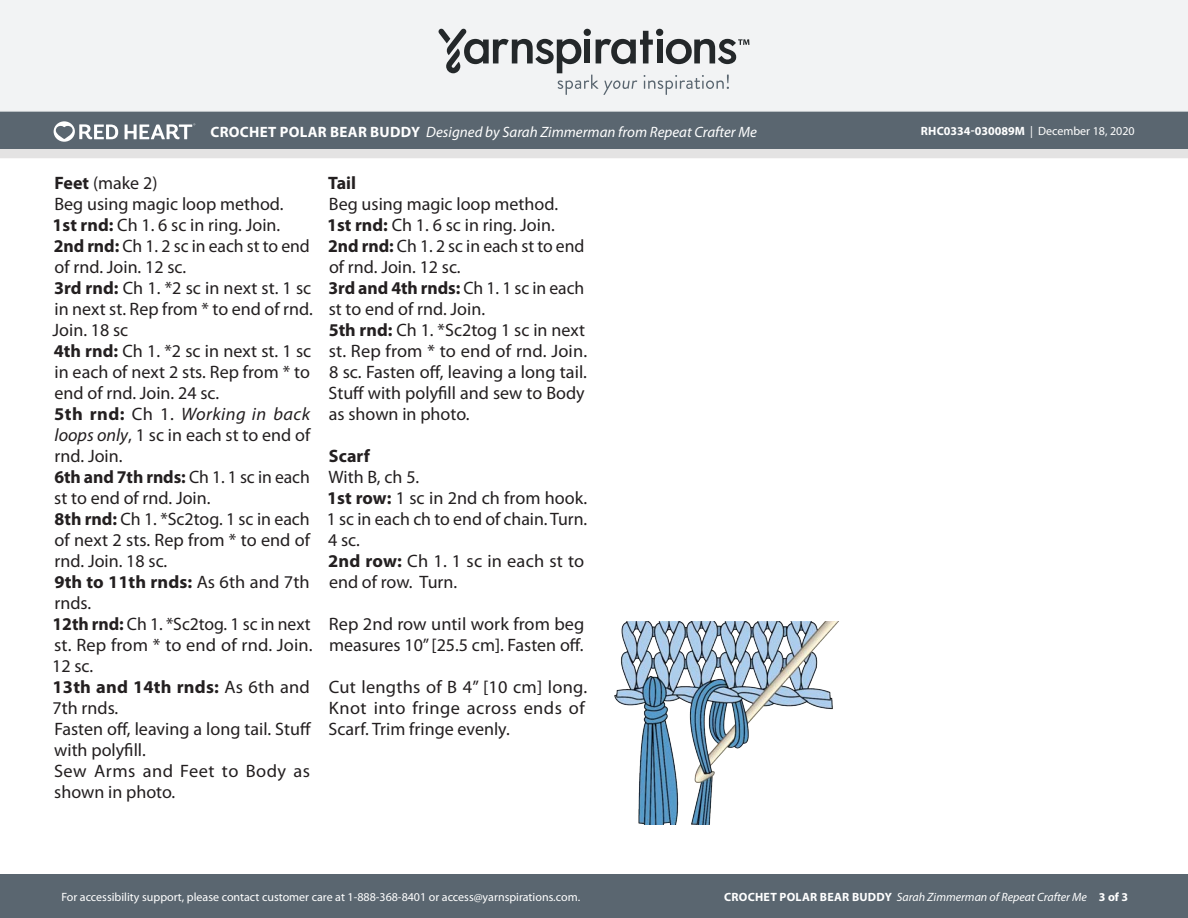
<style>
.page{position:relative;width:1188px;height:918px;background:#fff}
.page>*{position:absolute;margin:0;border:0;box-sizing:border-box;transform-origin:0 0}
.Body_-__Color_coded_4_sizes{font:18px/21px "Myriad Pro";color:#231f20}
.Body_-__Color_coded_4_sizes-2{font:700 18px/21px "Myriad Pro";letter-spacing:.01em;color:#231f20}
.Body_-__Color_coded_4_sizes-3{font:18px/21px "Myriad Pro";letter-spacing:.025em;color:#231f20}
.t1{font:italic 15px "Myriad Pro";color:#fff}
.t2{font:12px "Myriad Pro";color:#fff}
.t3{font:italic 12px "Myriad Pro";color:#fff}
.s1{font-weight:700;font-style:normal}
.s2{font-weight:700}
.s3{font-style:italic}
.s4{font-weight:400}
</style>
<div class="page">
<div style="left:0;top:875px;width:1188px;height:43px;background:#5a6670"></div>
<div style="left:0;top:149px;width:1188px;height:9px;background:#e4e3e3"></div>
<div style="left:0;top:111px;width:1188px;height:38px;background:#5a6670"></div>
<div style="left:0;top:0;width:1188px;height:112px;background:#f2f3f4"></div>
<svg style="left:438px;top:29px;width:311px;height:66px"></svg>
<svg style="left:54px;top:121px;width:64px;height:21px"></svg>
<svg style="left:125px;top:123px;width:70px;height:16px"></svg>
<img style="left:614px;top:621px;width:225px;height:204px">
<p class="t1" style="left:211px;top:123px;width:548px"><span class="s1">CROCHET POLAR BEAR BUDDY</span> Designed by Sarah Zimmerman from Repeat Crafter Me</p>
<p class="t2" style="left:921px;top:124px;width:215px"><span class="s2">RHC0334-030089M</span> | December 18, 2020</p>
<p class="Body_-__Color_coded_4_sizes" style="left:55px;top:173px;width:104px"><span class="s2">Feet</span> (make 2)</p>
<p class="Body_-__Color_coded_4_sizes" style="left:54px;top:194px;width:231px">Beg using magic loop method.</p>
<p class="Body_-__Color_coded_4_sizes" style="left:53px;top:215px;width:229px"><span class="s2">1st rnd:</span> Ch 1. 6 sc in ring. Join.</p>
<p class="Body_-__Color_coded_4_sizes" style="left:54px;top:236px;width:258px"><span class="s2">2nd rnd:</span> Ch 1. 2 sc in each st to end of rnd. Join. 12 sc.</p>
<p class="Body_-__Color_coded_4_sizes" style="left:53px;top:278px;width:262px;text-align:justify"><span class="s2">3rd rnd:</span> Ch 1. *2 sc in next st. 1 sc in next st. Rep from * to end of rnd.<br>Join. 18 sc</p>
<p class="Body_-__Color_coded_4_sizes" style="left:54px;top:341px;width:259px;text-align:justify"><span class="s2">4th rnd:</span> Ch 1. *2 sc in next st. 1 sc in each of next 2 sts. Rep from * to end of rnd. Join. 24 sc.</p>
<p class="Body_-__Color_coded_4_sizes" style="left:54px;top:404px;width:258px;text-align:justify"><span class="s2">5th rnd:</span> Ch 1. <span class="s3">Working in back loops only</span>, 1 sc in each st to end of rnd. Join.</p>
<p class="Body_-__Color_coded_4_sizes" style="left:54px;top:467px;width:257px"><span class="s2">6th and 7th rnds:</span> Ch 1. 1 sc in each st to end of rnd. Join.</p>
<p class="Body_-__Color_coded_4_sizes" style="left:55px;top:509px;width:257px;text-align:justify"><span class="s2">8th rnd:</span> Ch 1. *Sc2tog. 1 sc in each of next 2 sts. Rep from * to end of rnd. Join. 18 sc.</p>
<p class="Body_-__Color_coded_4_sizes" style="left:54px;top:572px;width:257px"><span class="s2">9th to 11th rnds:</span> As 6th and 7th rnds.</p>
<p class="Body_-__Color_coded_4_sizes" style="left:52px;top:614px;width:262px;text-align:justify"><span class="s2">12th rnd:</span> Ch 1. *Sc2tog. 1 sc in next st. Rep from * to end of rnd. Join.<br>12 sc.</p>
<p class="Body_-__Color_coded_4_sizes-2" style="left:53px;top:676px;width:259px">13th and 14th rnds: <span class="s4">As 6th and<br>7th rnds.</span></p>
<p class="Body_-__Color_coded_4_sizes" style="left:54px;top:719px;width:258px">Fasten off, leaving a long tail. Stuff with polyfill.</p>
<p class="Body_-__Color_coded_4_sizes-3" style="left:54px;top:761px;width:258px">Sew Arms and Feet to Body as shown in photo.</p>
<p class="Body_-__Color_coded_4_sizes-2" style="left:328px;top:172px;width:30px">Tail</p>
<p class="Body_-__Color_coded_4_sizes" style="left:329px;top:194px;width:231px">Beg using magic loop method.</p>
<p class="Body_-__Color_coded_4_sizes" style="left:327px;top:215px;width:229px"><span class="s2">1st rnd:</span> Ch 1. 6 sc in ring. Join.</p>
<p class="Body_-__Color_coded_4_sizes" style="left:328px;top:236px;width:258px"><span class="s2">2nd rnd:</span> Ch 1. 2 sc in each st to end of rnd. Join. 12 sc.</p>
<p class="Body_-__Color_coded_4_sizes" style="left:329px;top:278px;width:257px"><span class="s2">3rd and 4th rnds:</span> Ch 1. 1 sc in each st to end of rnd. Join.</p>
<p class="Body_-__Color_coded_4_sizes" style="left:329px;top:320px;width:260px"><span class="s2">5th rnd:</span> Ch 1. *Sc2tog 1 sc in next st. Rep from * to end of rnd. Join.<br>8 sc. Fasten off, leaving a long tail.<br>Stuff with polyfill and sew to Body as shown in photo.</p>
<p class="Body_-__Color_coded_4_sizes-2" style="left:329px;top:445px;width:43px">Scarf</p>
<p class="Body_-__Color_coded_4_sizes" style="left:329px;top:467px;width:92px">With B, ch 5.</p>
<p class="Body_-__Color_coded_4_sizes" style="left:327px;top:488px;width:262px;text-align:justify"><span class="s2">1st row:</span> 1 sc in 2nd ch from hook.<br>1 sc in each ch to end of chain. Turn.<br>4 sc.</p>
<p class="Body_-__Color_coded_4_sizes" style="left:328px;top:551px;width:258px"><span class="s2">2nd row:</span> Ch 1. 1 sc in each st to end of row. Turn.</p>
<p class="Body_-__Color_coded_4_sizes" style="left:329px;top:614px;width:257px">Rep 2nd row until work from beg measures 10” [25.5 cm]. Fasten off.</p>
<p class="Body_-__Color_coded_4_sizes" style="left:329px;top:677px;width:260px">Cut lengths of B 4” [10 cm] long.<br>Knot into fringe across ends of<br>Scarf. Trim fringe evenly.</p>
<p class="t2" style="left:61px;top:890px;width:520px">For accessibility support, please contact customer care at 1-888-368-8401 or access@yarnspirations.com.</p>
<p class="t3" style="left:724px;top:889px;width:405px"><span class="s1">CROCHET POLAR BEAR BUDDY</span> Sarah Zimmerman of Repeat Crafter Me <span class="s1">3 of 3</span></p>
</div>
